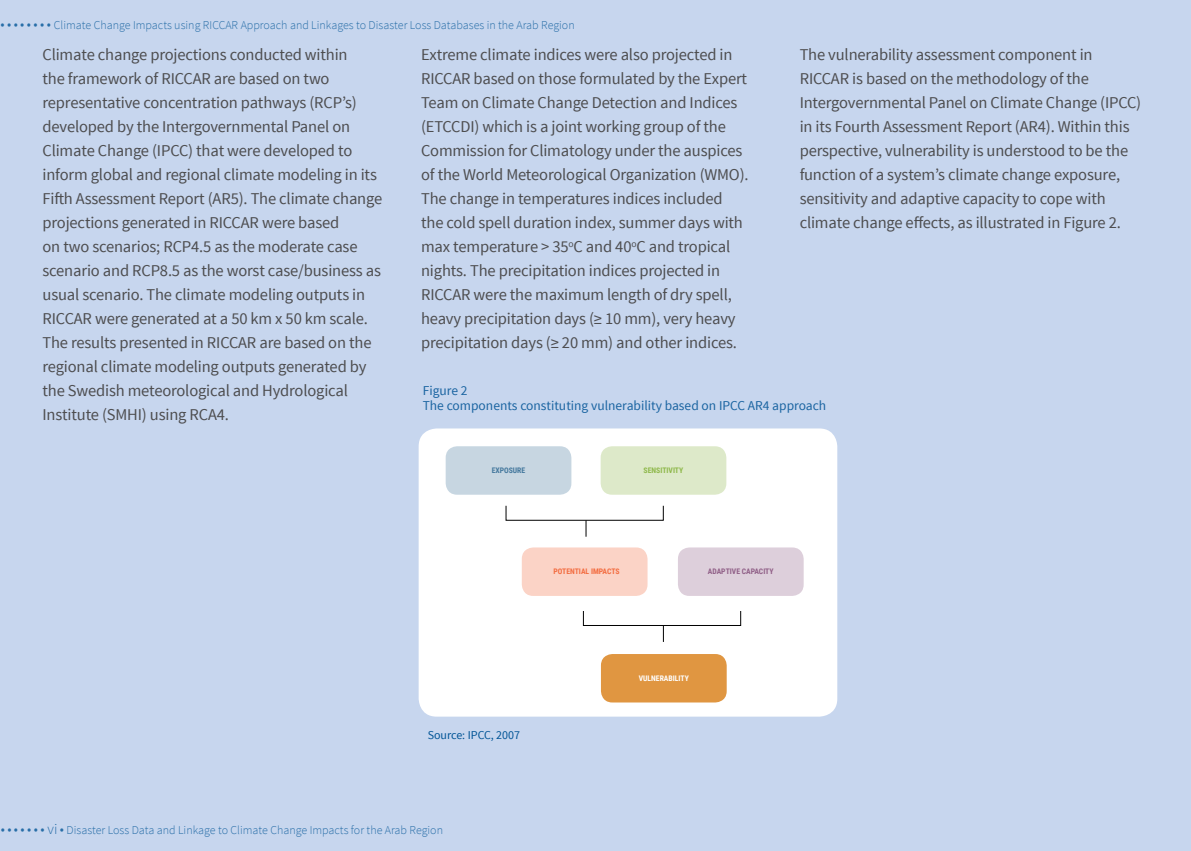
<style>
.page{position:relative;width:1191px;height:851px;background:#fff}
.page>*{position:absolute;margin:0;border:0;box-sizing:border-box;transform-origin:0 0}
.t1{font:16.5px/24px "Source Sans Pro";letter-spacing:-.01em;color:#4d4d4f}
.t2{font:13.5px/14.9px "Source Sans Pro";color:#1a64a1}
.t3{font:300 12px "Source Sans Pro";color:#005496}
.t4{font:12px "Source Sans Pro";color:#005496}
.t5{font:700 7.65px "Roboto Condensed";color:#f36c40}
.t6{font:700 7.65px "Roboto Condensed";color:#905f87}
.t7{font:700 7.65px "Roboto Condensed";color:#fff}
.t8{font:700 7.65px "Roboto Condensed";color:#8eb84a}
.t9{font:700 7.65px "Roboto Condensed";color:#44789d}
.s1{font-size:15px}
</style>
<div class="page">
<div style="left:0;top:0;width:1191px;height:850px;background:#c7d6ee"></div>
<div style="left:418px;top:428px;width:419px;height:288px;background:#fff;border-radius:18px"></div>
<div style="left:601px;top:654px;width:125px;height:48px;background:#e09641;border-radius:11px"></div>
<div style="left:445px;top:446px;width:126px;height:48px;background:#c7d6e1;border-radius:11px"></div>
<div style="left:600px;top:446px;width:126px;height:48px;background:#dde9c9;border-radius:11px"></div>
<div style="left:678px;top:547px;width:125px;height:49px;background:#ddcfdb;border-radius:11px"></div>
<div style="left:522px;top:547px;width:125px;height:49px;background:#fbd3c6;border-radius:11px"></div>
<svg style="left:586px;top:520px;width:1px;height:16px"></svg>
<svg style="left:663px;top:625px;width:1px;height:16px"></svg>
<p class="t3" style="left:0;top:17px;width:576px"><span class="s1">• • • • • • • •</span> Climate Change Impacts using RICCAR Approach and Linkages to Disaster Loss Databases in the Arab Region</p>
<p class="t1" style="left:43px;top:43px;width:341px">Climate change projections conducted within<br>the framework of RICCAR are based on two representative concentration pathways (RCP’s) developed by the Intergovernmental Panel on Climate Change (IPCC) that were developed to inform global and regional climate modeling in its Fifth Assessment Report (AR5). The climate change projections generated in RICCAR were based<br>on two scenarios; RCP4.5 as the moderate case scenario and RCP8.5 as the worst case/business as usual scenario. The climate modeling outputs in RICCAR were generated at a 50 km x 50 km scale.<br>The results presented in RICCAR are based on the regional climate modeling outputs generated by the Swedish meteorological and Hydrological Institute (SMHI) using RCA4.</p>
<p class="t1" style="left:421px;top:43px;width:329px">Extreme climate indices were also projected in RICCAR based on those formulated by the Expert Team on Climate Change Detection and Indices (ETCCDI) which is a joint working group of the Commission for Climatology under the auspices of the World Meteorological Organization (WMO).<br>The change in temperatures indices included the cold spell duration index, summer days with max temperature &gt; 35<sup>o</sup>C and 40<sup>o</sup>C and tropical nights. The precipitation indices projected in RICCAR were the maximum length of dry spell, heavy precipitation days (≥ 10 mm), very heavy precipitation days (≥ 20 mm) and other indices.</p>
<p class="t1" style="left:799px;top:43px;width:343px">The vulnerability assessment component in RICCAR is based on the methodology of the Intergovernmental Panel on Climate Change (IPCC) in its Fourth Assessment Report (AR4). Within this perspective, vulnerability is understood to be the function of a system’s climate change exposure, sensitivity and adaptive capacity to cope with climate change effects, as illustrated in Figure 2.</p>
<p class="t2" style="left:423px;top:384px;width:405px">Figure 2<br>The components constituting vulnerability based on IPCC AR4 approach</p>
<p class="t9" style="left:492px;top:465px;width:35px">EXPOSURE</p>
<p class="t8" style="left:643px;top:465px;width:41px">SENSITIVITY</p>
<p class="t5" style="left:553px;top:566px;width:68px">POTENTIAL IMPACTS</p>
<p class="t6" style="left:708px;top:566px;width:67px">ADAPTIVE CAPACITY</p>
<p class="t4" style="left:428px;top:727px;width:94px">Source: IPCC, 2007</p>
<p class="t3" style="left:1px;top:822px;width:444px"><span class="s1">• • • • • • • vi •</span> Disaster Loss Data and Linkage to Climate Change Impacts for the Arab Region</p>
<p class="t7" style="left:639px;top:672px;width:52px">VULNERABILITY</p>
</div>
